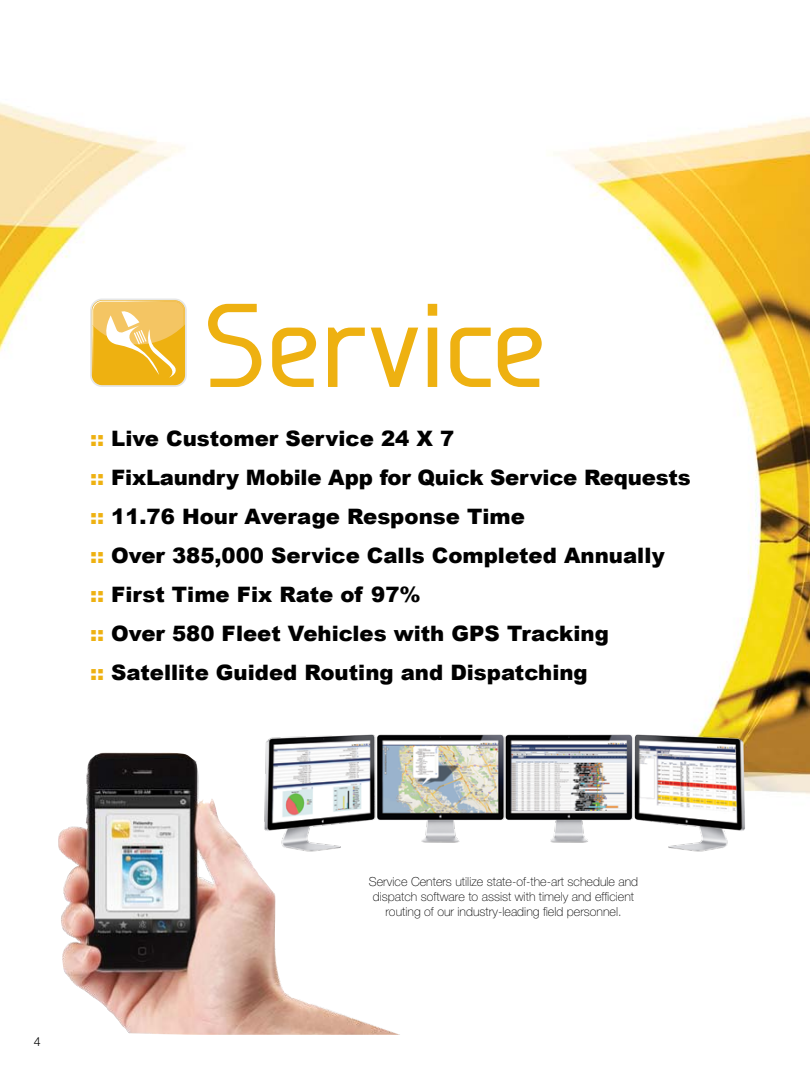
<style>
.page{position:relative;width:810px;height:1080px;background:#fff}
.page>*{position:absolute;margin:0;border:0;box-sizing:border-box;transform-origin:0 0}
.t1{font:500 118.75px "Galette";color:#eeb111}
.t2{font:900 21.25px/39px "Arial";color:#000}
.t3{font:100 12.5px/15px "Helvetica Neue LT Std";color:#000;text-align:center}
.t4{font:300 12.5px "Helvetica Neue LT Std";color:#000}
.s1{color:#eeb111}
</style>
<div class="page">
<img style="left:0;top:102px;width:810px;height:692px">
<img style="left:240px;top:708px;width:531px;height:144px">
<svg style="left:90px;top:299px;width:97px;height:88px"></svg>
<svg style="left:92px;top:300px;width:93px;height:85px;background:#f2c24e"></svg>
<img style="left:55px;top:753px;width:346px;height:282px">
<h1 class="t1" style="left:203px;top:273px;width:345px">Service</h1>
<p class="t2" style="left:90px;top:419px;width:602px"><span class="s1">::</span> Live Customer Service 24 X 7<br><span class="s1">::</span> FixLaundry Mobile App for Quick Service Requests <span class="s1">::</span> 11.76 Hour Average Response Time<br><span class="s1">::</span> Over 385,000 Service Calls Completed Annually<br><span class="s1">::</span> First Time Fix Rate of 97%<br><span class="s1">::</span> Over 580 Fleet Vehicles with GPS Tracking<br><span class="s1">::</span> Satellite Guided Routing and Dispatching</p>
<p class="t4" style="left:34px;top:1034px;width:8px">4</p>
<p class="t3" style="left:369px;top:874px;width:271px">Service Centers utilize state-of-the-art schedule and dispatch software to assist with timely and efficient routing of our industry-leading field personnel.</p>
</div>
